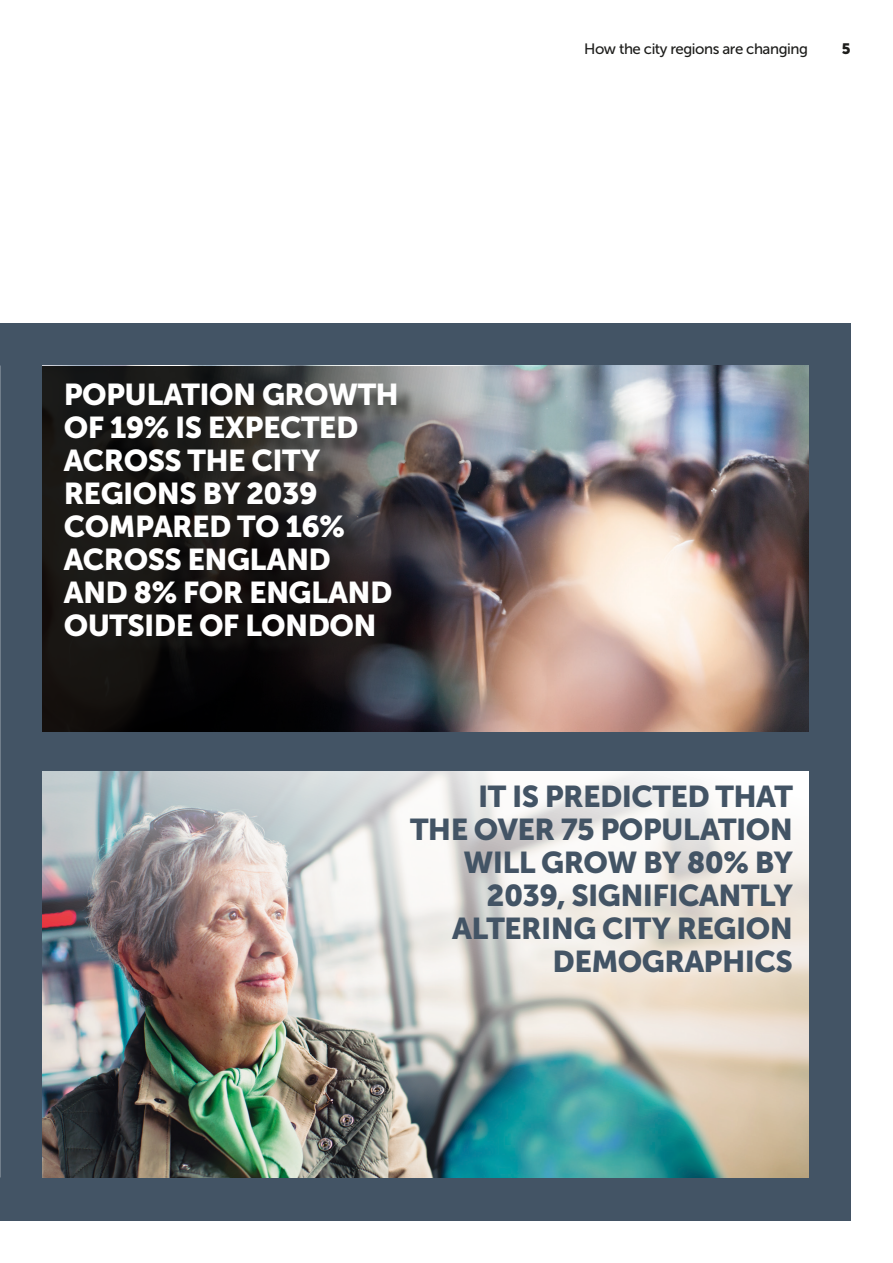
<style>
.page{position:relative;width:893px;height:1263px;background:#fff}
.page>*{position:absolute;margin:0;border:0;box-sizing:border-box;transform-origin:0 0}
.t1{font:30px/33px "Museo Sans 900";letter-spacing:-.02em;color:#fff}
.t2{font:30px/33px "Museo Sans 900";letter-spacing:-.02em;color:#435465;text-align:right}
.t3{font:15px "Museo Sans 500";letter-spacing:-.03em;color:#1d1d1b}
.t4{font:15px "Museo Sans 900";color:#1d1d1b}
</style>
<div class="page">
<div style="left:0;top:323px;width:850px;height:897px;background:#435465"></div>
<img style="left:0;top:366px;width:1px;height:812px">
<hr style="left:0;top:366px;width:1px;height:621px;background:#fff">
<img style="left:43px;top:366px;width:766px;height:365px">
<img style="left:43px;top:772px;width:766px;height:406px">
<div style="left:67px;top:385px;width:349px;height:271px;background:#1d1d1b;opacity:.75"></div>
<p class="t3" style="left:584px;top:40px;width:225px">How the city regions are changing</p>
<p class="t4" style="left:842px;top:40px;width:10px">5</p>
<p class="t1" style="left:64px;top:378px;width:337px">POPULATION GROWTH<br>OF 19% IS EXPECTED<br>ACROSS THE CITY<br>REGIONS BY 2039<br>COMPARED TO 16%<br>ACROSS ENGLAND<br>AND 8% FOR ENGLAND<br>OUTSIDE OF LONDON</p>
<p class="t2" style="left:410px;top:780px;width:384px">IT IS PREDICTED THAT<br>THE OVER 75 POPULATION<br>WILL GROW BY 80% BY<br>2039, SIGNIFICANTLY<br>ALTERING CITY REGION<br>DEMOGRAPHICS</p>
</div>
